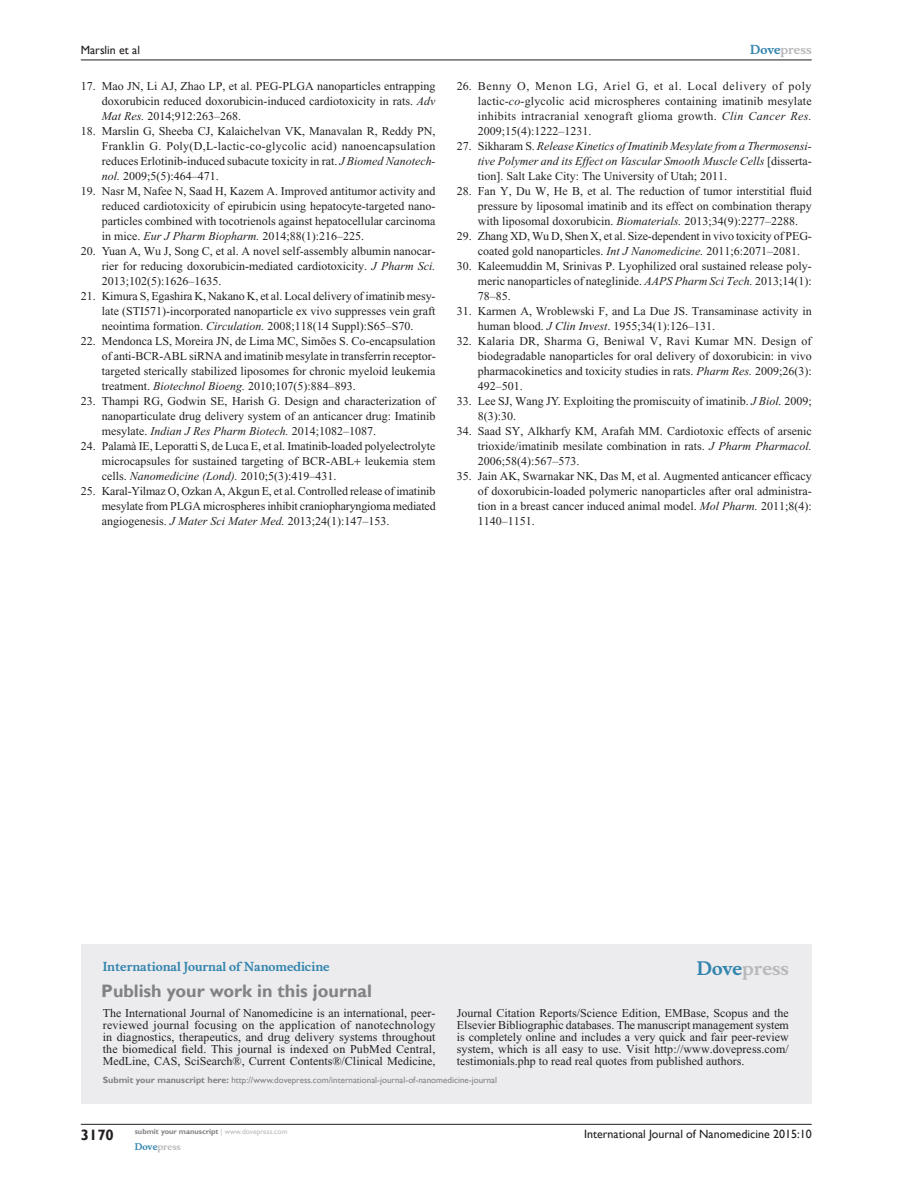
<style>
.page{position:relative;width:918px;height:1188px;background:#fff}
.page>*{position:absolute;margin:0;border:0;box-sizing:border-box;transform-origin:0 0}
.PromBx-H1{font:700 18px "Gill Sans";color:#808285}
.PromBx-Brand{font:700 18px "Musee";color:#b8b9bc}
.t1{font:700 15px "Gill Sans";color:#231f20}
.RefNL2{font:12px/15px "Times New Roman";color:#231f20;text-align:justify}
.PromBx-Tx{font:12px/12px "Times New Roman";color:#231f20;text-align:justify}
.RefNL2-2{font:italic 12px/15px "Times New Roman";color:#231f20;text-align:justify}
.t2{font:12px "Gill Sans";color:#231f20}
.PromBx-JrnlName{font:700 12px "Musee";color:#3485ae}
.t3{font:700 12px "Musee";color:#b8b9bc}
.PromBx-SubmitMssWebA{font:9px "Gill Sans";color:#808285}
.t4{font:700 9px "Musee";color:#b8b9bc}
.t5{font:700 7.5px "Gill Sans";color:#808285}
.s1{font-style:italic}
.s2{color:#3485ae}
.s3{font-style:normal}
.s4{font-weight:700}
.s5{font-weight:400;color:#b8b9bc}
</style>
<div class="page">
<div style="left:81px;top:944px;width:731px;height:159px;background:#ececee"></div>
<hr style="left:81px;top:1124px;width:731px;height:1px;background:#231f20">
<hr style="left:81px;top:60px;width:731px;height:1px;background:#231f20">
<p class="t2" style="left:81px;top:43px;width:61px">Marslin et al</p>
<p class="RefNL2" style="left:102px;top:79px;width:335px;text-indent:-21px">17. Mao JN, Li AJ, Zhao LP, et al. PEG-PLGA nanoparticles entrapping doxorubicin reduced doxorubicin-induced cardiotoxicity in rats. <span class="s1">Adv Mat Res.</span> 2014;912:263–268.</p>
<p class="RefNL2" style="left:102px;top:124px;width:335px;text-indent:-21px">18. Marslin G, Sheeba CJ, Kalaichelvan VK, Manavalan R, Reddy PN, Franklin G. Poly(D,L-lactic-co-glycolic acid) nanoencapsulation reduces Erlotinib-induced subacute toxicity in rat. <span class="s1">J Biomed Nanotech&shy;nol.</span> 2009;5(5):464–471.</p>
<p class="RefNL2" style="left:102px;top:184px;width:335px;text-indent:-21px">19. Nasr M, Nafee N, Saad H, Kazem A. Improved antitumor activity and reduced cardiotoxicity of epirubicin using hepatocyte-targeted nano&shy;particles combined with tocotrienols against hepatocellular carcinoma in mice. <span class="s1">Eur J Pharm Biopharm.</span> 2014;88(1):216–225.</p>
<p class="RefNL2" style="left:102px;top:244px;width:335px;text-indent:-21px">20. Yuan A, Wu J, Song C, et al. A novel self-assembly albumin nanocar&shy;rier for reducing doxorubicin-mediated cardiotoxicity. <span class="s1">J Pharm Sci.<br></span>2013;102(5):1626–1635.</p>
<p class="RefNL2" style="left:102px;top:289px;width:335px;text-indent:-21px">21. Kimura S, Egashira K, Nakano K, et al. Local delivery of imatinib mesy&shy;late (STI571)-incorporated nanoparticle ex vivo suppresses vein graft neointima formation. <span class="s1">Circulation.</span> 2008;118(14 Suppl):S65–S70.</p>
<p class="RefNL2" style="left:102px;top:334px;width:335px;text-indent:-21px">22. Mendonca LS, Moreira JN, de Lima MC, Simões S. Co-encapsulation of anti-BCR-ABL siRNA and imatinib mesylate in transferrin receptor&shy;targeted sterically stabilized liposomes for chronic myeloid leukemia treatment. <span class="s1">Biotechnol Bioeng.</span> 2010;107(5):884–893.</p>
<p class="RefNL2" style="left:102px;top:394px;width:335px;text-indent:-21px">23. Thampi RG, Godwin SE, Harish G. Design and characterization of nanoparticulate drug delivery system of an anticancer drug: Imatinib mesylate. <span class="s1">Indian J Res Pharm Biotech.</span> 2014;1082–1087.</p>
<p class="RefNL2" style="left:102px;top:439px;width:335px;text-indent:-21px">24. Palamà IE, Leporatti S, de Luca E, et al. Imatinib-loaded polyelectrolyte microcapsules for sustained targeting of BCR-ABL leukemia stem cells. <span class="s1">Nanomedicine (Lond).</span> 2010;5(3):419–431.</p>
<p class="RefNL2" style="left:102px;top:484px;width:336px;text-indent:-21px">25. Karal-Yilmaz O, Ozkan A, Akgun E, et al. Controlled release of imatinib mesylate from PLGA microspheres inhibit craniopharyngioma mediated angiogenesis. <span class="s1">J Mater Sci Mater Med.</span> 2013;24(1):147–153.</p>
<p class="t3" style="left:750px;top:43px;width:63px"><span class="s2">Dove</span>press</p>
<p class="RefNL2" style="left:478px;top:79px;width:335px;text-indent:-21px">26. Benny O, Menon LG, Ariel G, et al. Local delivery of poly lactic-<span class="s1">co</span>-glycolic acid microspheres containing imatinib mesylate inhibits intracranial xenograft glioma growth. <span class="s1">Clin Cancer Res.<br></span>2009;15(4):1222–1231.</p>
<p class="RefNL2-2" style="left:478px;top:139px;width:335px;text-indent:-21px"><span class="s3">27. Sikharam S.</span> Release Kinetics of Imatinib Mesylate from a Thermosensi&shy;tive Polymer and its Effect on Vascular Smooth Muscle Cells <span class="s3">[disserta&shy;tion]. Salt Lake City: The University of Utah; 2011.</span></p>
<p class="RefNL2" style="left:478px;top:184px;width:335px;text-indent:-21px">28. Fan Y, Du W, He B, et al. The reduction of tumor interstitial fluid pressure by liposomal imatinib and its effect on combination therapy with liposomal doxorubicin. <span class="s1">Biomaterials.</span> 2013;34(9):2277–2288.</p>
<p class="RefNL2" style="left:478px;top:229px;width:336px;text-indent:-21px">29. Zhang XD, Wu D, Shen X, et al. Size-dependent in vivo toxicity of PEG&shy;coated gold nanoparticles. <span class="s1">Int J Nanomedicine.</span> 2011;6:2071–2081.</p>
<p class="RefNL2" style="left:478px;top:259px;width:335px;text-indent:-21px">30. Kaleemuddin M, Srinivas P. Lyophilized oral sustained release poly&shy;meric nanoparticles of nateglinide. <span class="s1">AAPS Pharm Sci Tech.</span> 2013;14(1):<br>78–85.</p>
<p class="RefNL2" style="left:478px;top:304px;width:335px;text-indent:-21px">31. Karmen A, Wroblewski F, and La Due JS. Transaminase activity in human blood. <span class="s1">J Clin Invest</span>. 1955;34(1):126–131.</p>
<p class="RefNL2" style="left:478px;top:334px;width:335px;text-indent:-21px">32. Kalaria DR, Sharma G, Beniwal V, Ravi Kumar MN. Design of biodegradable nanoparticles for oral delivery of doxorubicin: in vivo pharmacokinetics and toxicity studies in rats. <span class="s1">Pharm Res.</span> 2009;26(3):<br>492–501.</p>
<p class="RefNL2" style="left:478px;top:394px;width:335px;text-indent:-21px">33. Lee SJ, Wang JY. Exploiting the promiscuity of imatinib. <span class="s1">J Biol.</span> 2009;<br>8(3):30.</p>
<p class="RefNL2" style="left:478px;top:424px;width:335px;text-indent:-21px">34. Saad SY, Alkharfy KM, Arafah MM. Cardiotoxic effects of arsenic trioxide/imatinib mesilate combination in rats. <span class="s1">J Pharm Pharmacol.<br></span>2006;58(4):567–573.</p>
<p class="RefNL2" style="left:478px;top:469px;width:335px;text-indent:-21px">35. Jain AK, Swarnakar NK, Das M, et al. Augmented anticancer efficacy of doxorubicin-loaded polymeric nanoparticles after oral administra&shy;tion in a breast cancer induced animal model. <span class="s1">Mol Pharm.</span> 2011;8(4):<br>1140–1151.</p>
<p class="PromBx-JrnlName" style="left:103px;top:959px;width:228px">International Journal of Nanomedicine</p>
<p class="PromBx-H1" style="left:101px;top:980px;width:272px">Publish your work in this journal</p>
<p class="PromBx-Brand" style="left:697px;top:958px;width:94px"><span class="s2">Dove</span>press</p>
<p class="PromBx-Tx" style="left:103px;top:1007px;width:334px">The International Journal of Nanomedicine is an international, peer&shy;reviewed journal focusing on the application of nanotechnology in diagnostics, therapeutics, and drug delivery systems throughout the biomedical field. This journal is indexed on PubMed Central, MedLine, CAS, SciSearch®, Current Contents®/Clinical Medicine,</p>
<p class="PromBx-Tx" style="left:457px;top:1007px;width:334px">Journal Citation Reports/Science Edition, EMBase, Scopus and the Elsevier Bibliographic databases. The manuscript management system is completely online and includes a very quick and fair peer-review system, which is all easy to use. Visit http://www.dovepress.com/ testimonials.php to read real quotes from published authors.</p>
<p class="PromBx-SubmitMssWebA" style="left:103px;top:1075px;width:396px"><span class="s4">Submit your manuscript here:</span> http://www.dovepress.com/international-journal-of-nanomedicine-journal</p>
<p class="t1" style="left:81px;top:1126px;width:35px">3170</p>
<p class="t5" style="left:135px;top:1127px;width:154px">submit your manuscript <span class="s5">| www.dovepress.com</span></p>
<p class="t4" style="left:135px;top:1141px;width:48px"><span class="s2">Dove</span>press</p>
<p class="t2" style="left:584px;top:1127px;width:229px">International Journal of Nanomedicine 2015:10</p>
</div>
